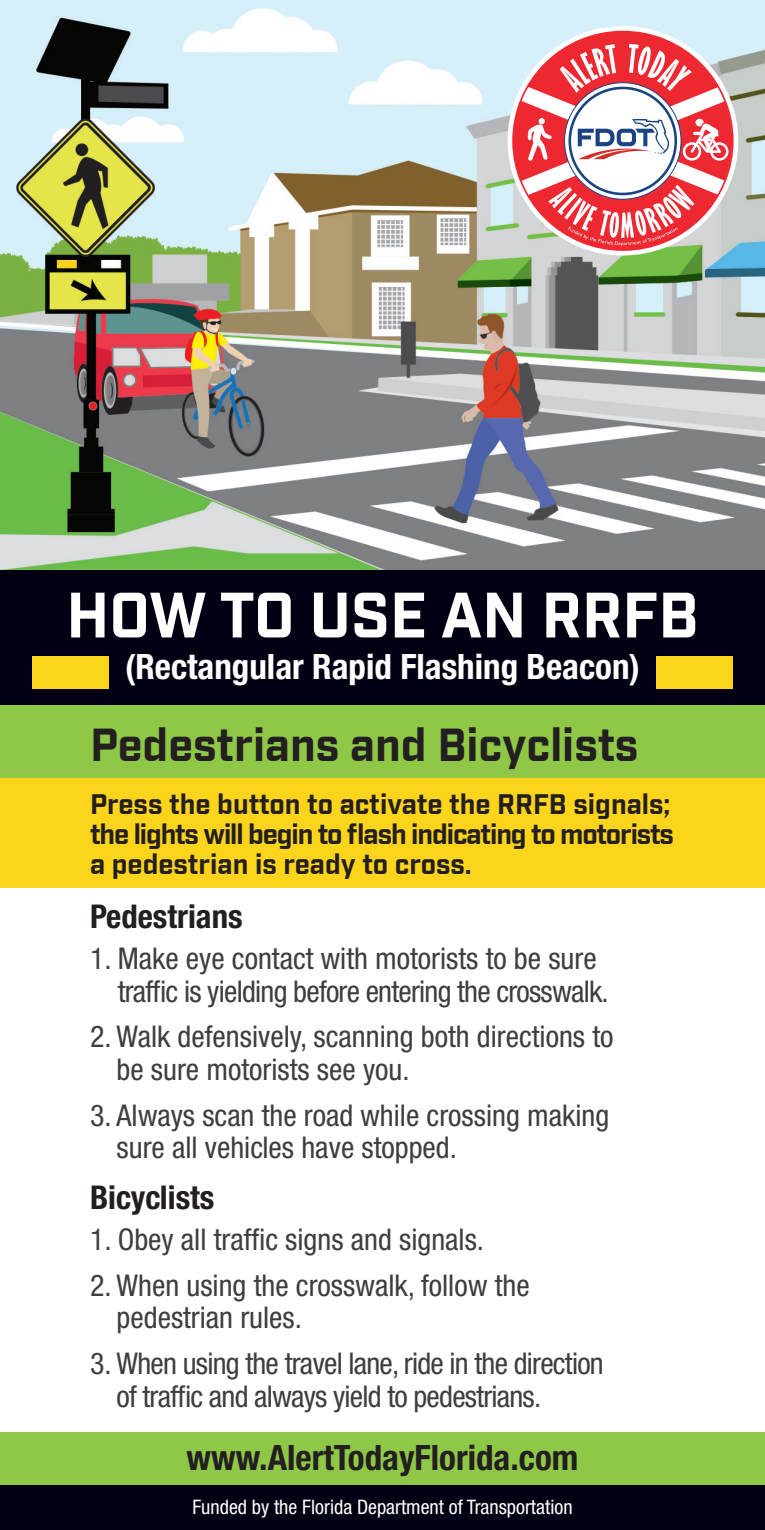
<style>
.page{position:relative;width:765px;height:1530px;background:#fff}
.page>*{position:absolute;margin:0;border:0;box-sizing:border-box;transform-origin:0 0}
.t1{font:700 62.25px "Industry";color:#fff}
.t2{font:700 45px "Industry";color:#231f20}
.t3{font:700 condensed 35px "Helvetica Neue LT Std";color:#fff}
.t4{font:700 condensed 35px "Helvetica Neue LT Std";color:#231f20}
.t5{font:700 condensed 32.75px "Helvetica Neue LT Std";color:#231f20}
.t6{font:condensed 30px/32.5px "Helvetica Neue LT Std";color:#3e3e3f}
.t7{font:condensed 30px/32.5px "Helvetica Neue LT Std";letter-spacing:-.025em;color:#3e3e3f}
.t8{font:700 27.5px/30px "Industry";letter-spacing:-.01em;color:#231f20}
.t9{font:condensed 20px "Helvetica Neue LT Std";color:#fff}
</style>
<div class="page">
<div style="left:0;top:765px;width:765px;height:122px;background:#fcd41c"></div>
<div style="left:0;top:700px;width:765px;height:78px;background:#8fc847"></div>
<div style="left:0;top:1433px;width:765px;height:67px;background:#8fc847"></div>
<img style="left:0;top:0;width:765px;height:571px">
<div style="left:0;top:571px;width:765px;height:134px;background:#000012"></div>
<div style="left:0;top:1485px;width:765px;height:45px;background:#000012"></div>
<svg style="left:508px;top:26px;width:230px;height:230px"></svg>
<svg style="left:513px;top:32px;width:219px;height:218px"></svg>
<div style="left:33px;top:656px;width:76px;height:33px;background:#fcd41c"></div>
<div style="left:656px;top:656px;width:76px;height:33px;background:#fcd41c"></div>
<p class="t1" style="left:66px;top:577px;width:634px">HOW TO USE AN RRFB</p>
<p class="t3" style="left:125px;top:646px;width:516px">(Rectangular Rapid Flashing Beacon)</p>
<p class="t2" style="left:90px;top:718px;width:550px">Pedestrians and Bicyclists</p>
<p class="t8" style="left:90px;top:790px;width:585px">Press the button to activate the RRFB signals; the lights will begin to flash indicating to motorists a pedestrian is ready to cross.</p>
<p class="t5" style="left:90px;top:896px;width:154px">Pedestrians</p>
<p class="t7" style="left:118px;top:942px;width:493px;text-indent:-28px">1. Make eye contact with motorists to be sure traffic is yielding before entering the crosswalk.</p>
<p class="t6" style="left:117px;top:1020px;width:498px;text-indent:-27px">2. Walk defensively, scanning both directions to be sure motorists see you.</p>
<p class="t6" style="left:117px;top:1099px;width:494px;text-indent:-27px">3. Always scan the road while crossing making sure all vehicles have stopped.</p>
<p class="t5" style="left:90px;top:1177px;width:126px">Bicyclists</p>
<p class="t6" style="left:90px;top:1223px;width:396px">1. Obey all traffic signs and signals.</p>
<p class="t6" style="left:117px;top:1269px;width:415px;text-indent:-27px">2. When using the crosswalk, follow the pedestrian rules.</p>
<p class="t7" style="left:117px;top:1347px;width:489px;text-indent:-27px">3. When using the travel lane, ride in the direction of traffic and always yield to pedestrians.</p>
<p class="t4" style="left:187px;top:1436px;width:393px">www.AlertTodayFlorida.com</p>
<p class="t9" style="left:192px;top:1496px;width:382px">Funded by the Florida Department of Transportation</p>
</div>
